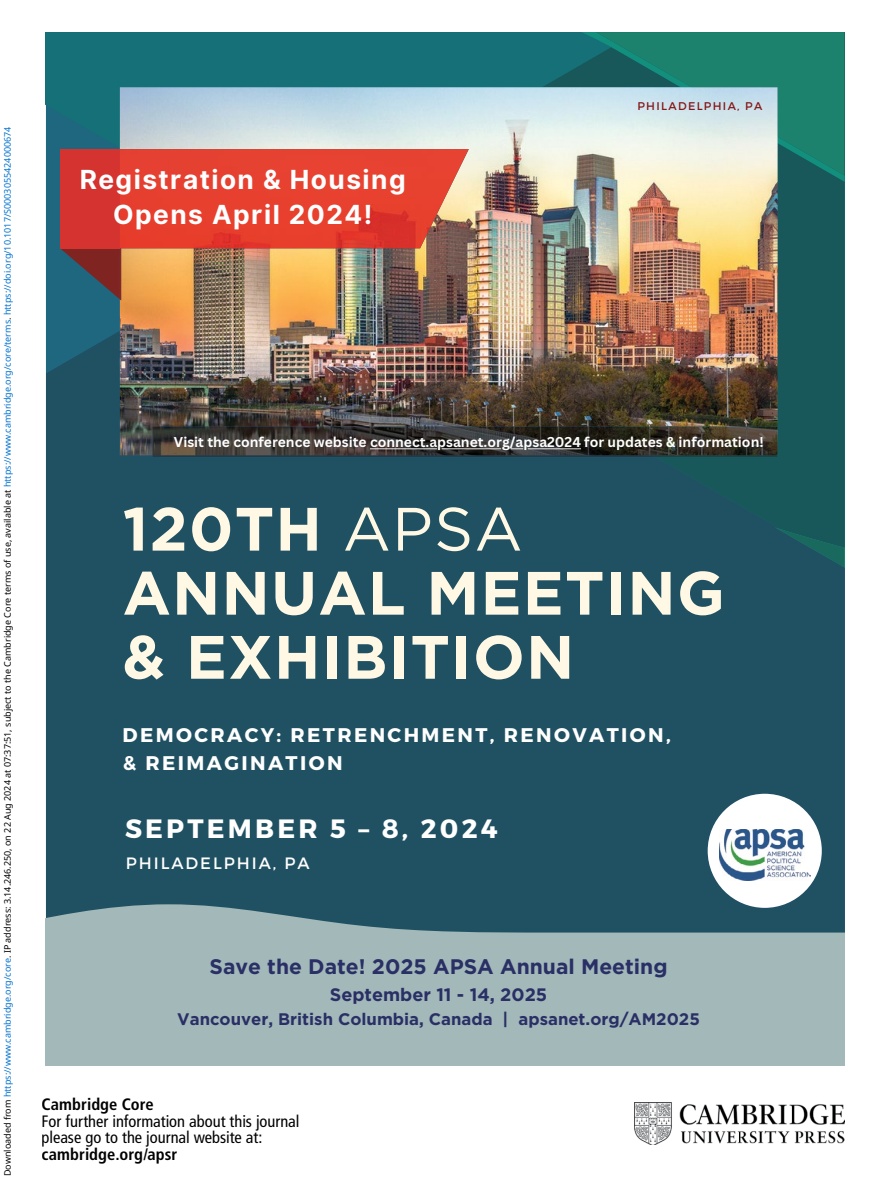
<style>
.page{position:relative;width:891px;height:1188px;background:#fff}
.page>*{position:absolute;margin:0;border:0;box-sizing:border-box;transform-origin:0 0}
.t1{font:700 61.05px/64.1px "Gotham";letter-spacing:.02em;color:#fff8e5}
.t2{font:700 26.55px "Montserrat";letter-spacing:.12em;color:#fff}
.t3{font:700 26.25px/34.5px "Inter";letter-spacing:.055em;color:#fff;text-align:center}
.t4{font:700 21px "Gotham";color:#2a2f65}
.t5{font:700 19.8px/27.2px "Montserrat";letter-spacing:.12em;color:#fff}
.t6{font:700 18px "Gotham";color:#2a2f65}
.t7{font:700 16.65px "Gotham";color:#2a2f65}
.t8{font:condensed 16.5px/16.5px "Frutiger LT Std";color:#000}
.t9{font:700 condensed 16.5px "Frutiger LT Std";letter-spacing:.005em;color:#000}
.t10{font:16.5px "Montserrat";letter-spacing:.12em;color:#fff}
.t11{font:700 13.95px "Canva Sans";color:#fff}
.t12{font:11.1px "Montserrat";letter-spacing:.12em;color:#841719}
.t13{font:9px "Noto Sans";color:#000}
.s1{color:#0172cf}
.s2{font-weight:400}
</style>
<div class="page">
<div style="left:46px;top:373px;width:799px;height:531px;background:#205162"></div>
<div style="left:655px;top:182px;width:190px;height:366px;background:#18585b"></div>
<svg style="left:774px;top:527px;width:71px;height:41px"></svg>
<div style="left:46px;top:32px;width:496px;height:73px;background:#157077"></div>
<svg style="left:542px;top:32px;width:303px;height:150px"></svg>
<img style="left:120px;top:87px;width:658px;height:368px">
<svg style="left:46px;top:105px;width:74px;height:268px"></svg>
<img style="left:120px;top:248px;width:1px;height:52px">
<div style="left:60px;top:149px;width:60px;height:99px;background:#d4332f"></div>
<img style="left:120px;top:149px;width:349px;height:99px">
<div style="left:708px;top:794px;width:114px;height:114px;background:#fff;border-radius:57px"></div>
<img style="left:719px;top:829px;width:91px;height:51px">
<svg style="left:153px;top:455px;width:624px;height:2px"></svg>
<img style="left:153px;top:427px;width:624px;height:28px">
<hr style="left:528px;top:448px;width:53px;height:1px;background:#fff">
<svg style="left:511px;top:448px;width:12px;height:1px"></svg>
<hr style="left:442px;top:448px;width:59px;height:1px;background:#fff">
<hr style="left:370px;top:448px;width:67px;height:1px;background:#fff">
<svg style="left:46px;top:904px;width:799px;height:162px;fill:#a2b8b9"></svg>
<hr style="left:890px;top:0;width:1px;height:1188px;background:#2d568b">
<img style="left:635px;top:1102px;width:210px;height:43px">
<p class="t13" style="left:1px;top:1176px;width:1051px;rotate:-90deg">Downloaded from <span class="s1">https://www.cambridge.org/core</span>. IP address: 3.14.246.250, on 22 Aug 2024 at 07:37:51, subject to the Cambridge Core terms of use, available at <span class="s1">https://www.cambridge.org/core/terms</span>. <span class="s1">https://doi.org/10.1017/S0003055424000674</span></p>
<h3 class="t3" style="left:80px;top:163px;width:328px">Registration &amp; Housing<br>Opens April 2024!</h3>
<p class="t12" style="left:637px;top:99px;width:126px">PHILADELPHIA, PA</p>
<h3 class="t11" style="left:174px;top:434px;width:591px">Visit the conference website connect.apsanet.org/apsa2024 for updates &amp; information!</h3>
<h1 class="t1" style="left:123px;top:497px;width:604px">120TH <span class="s2">APSA<br></span>ANNUAL MEETING &amp; EXHIBITION</h1>
<h3 class="t5" style="left:123px;top:722px;width:550px">DEMOCRACY: RETRENCHMENT, RENOVATION, &amp; REIMAGINATION</h3>
<h2 class="t2" style="left:125px;top:812px;width:374px">SEPTEMBER 5 – 8, 2024</h2>
<h3 class="t10" style="left:126px;top:853px;width:185px">PHILADELPHIA, PA</h3>
<h3 class="t4" style="left:210px;top:953px;width:459px">Save the Date! 2025 APSA Annual Meeting</h3>
<h3 class="t6" style="left:330px;top:983px;width:219px">September 11 - 14, 2025</h3>
<h3 class="t7" style="left:177px;top:1008px;width:524px">Vancouver, British Columbia, Canada | apsanet.org/AM2025</h3>
<h3 class="t9" style="left:42px;top:1095px;width:114px">Cambridge Core</h3>
<h3 class="t8" style="left:42px;top:1113px;width:259px">For further information about this journal please go to the journal website at:</h3>
<h3 class="t9" style="left:42px;top:1144px;width:137px">cambridge.org/apsr</h3>
</div>
